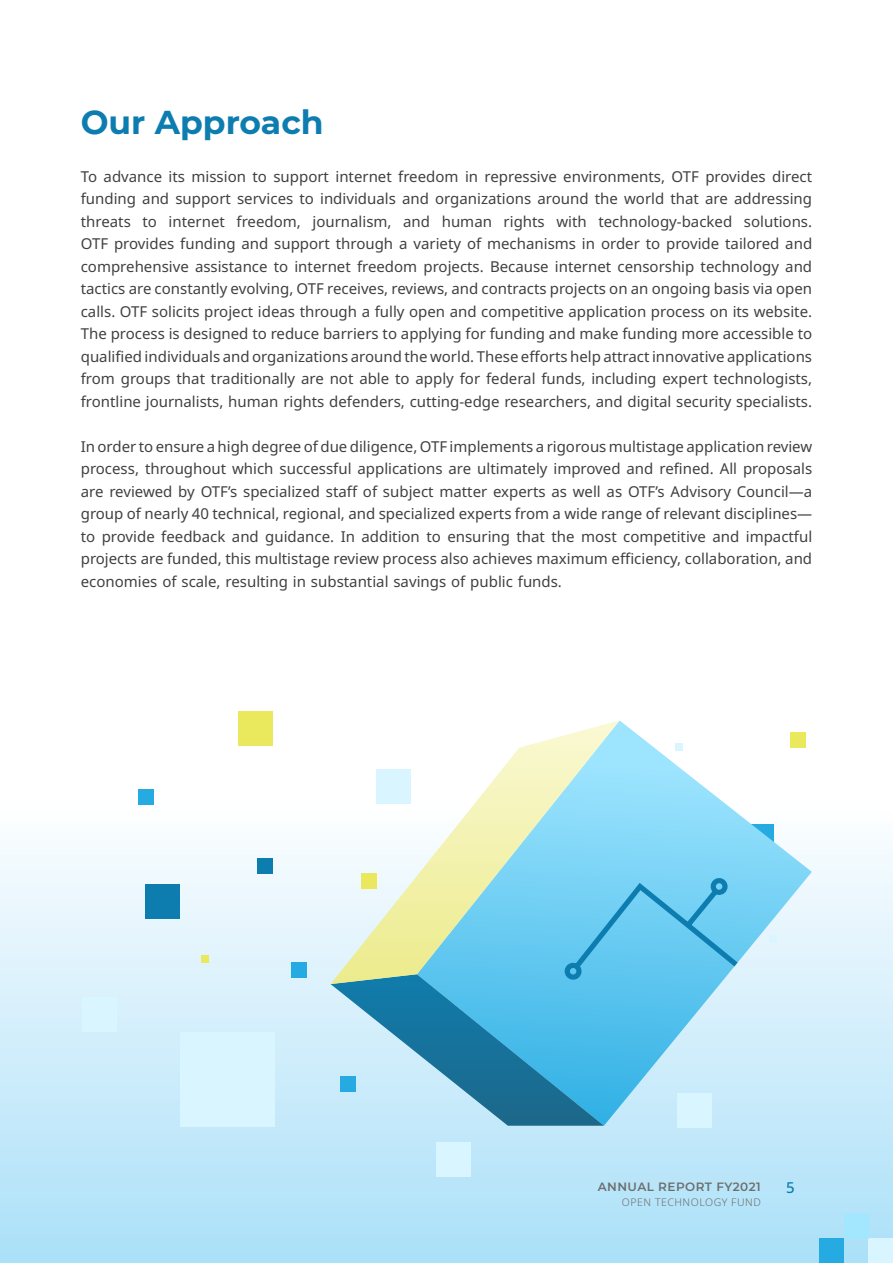
<style>
.page{position:relative;width:893px;height:1263px;background:#fff}
.page>*{position:absolute;margin:0;border:0;box-sizing:border-box;transform-origin:0 0}
._6_pt{font:700 33px "Montserrat";color:#0d7db0}
._6_pt-2{font:15px/22.5px "Noto Sans";color:#404041;text-align:justify}
.t1{font:500 15px "Noto Sans";color:#0d7db0}
.t2{font:600 12px "Montserrat";letter-spacing:.04em;color:#6e6e6e}
.t3{font:300 10.5px "Noto Sans";letter-spacing:.05em;color:#6e6e6e}
</style>
<div class="page">
<div style="left:0;top:809px;width:893px;height:454px;background:linear-gradient(to bottom,#fcfdff,#abe0f8)"></div>
<div style="left:146px;top:884px;width:34px;height:35px;background:#0d7db0"></div>
<div style="left:436px;top:1142px;width:35px;height:34px;background:#d9f5ff"></div>
<div style="left:180px;top:1031px;width:95px;height:95px;background:#d9f5ff"></div>
<div style="left:82px;top:997px;width:35px;height:34px;background:#d9f5ff"></div>
<div style="left:238px;top:710px;width:34px;height:35px;background:#eae85d"></div>
<div style="left:138px;top:789px;width:15px;height:15px;background:#25aae1"></div>
<div style="left:257px;top:858px;width:15px;height:15px;background:#0d7db0"></div>
<div style="left:201px;top:955px;width:7px;height:7px;background:#eae85d"></div>
<div style="left:291px;top:962px;width:15px;height:16px;background:#25aae1"></div>
<div style="left:678px;top:1093px;width:34px;height:35px;background:#d9f5ff"></div>
<svg style="left:620px;top:721px;width:192px;height:405px"></svg>
<svg style="left:331px;top:720px;width:289px;height:159px"></svg>
<svg style="left:331px;top:879px;width:412px;height:247px;background:#7dc7de"></svg>
<div style="left:710px;top:878px;width:18px;height:17px;border:5px solid #0d7db0;border-radius:50%"></div>
<div style="left:564px;top:962px;width:18px;height:18px;border:5px solid #0d7db0;border-radius:50%"></div>
<div style="left:820px;top:1238px;width:24px;height:25px;background:#25aae1"></div>
<div style="left:868px;top:1238px;width:25px;height:25px;background:#d9f5ff"></div>
<div style="left:844px;top:1214px;width:24px;height:24px;background:#a3e7ff"></div>
<p class="_6_pt" style="left:81px;top:98px;width:244px">Our Approach</p>
<p class="_6_pt-2" style="left:81px;top:165px;width:733px">To advance its mission to support internet freedom in repressive environments, OTF provides direct funding and support services to individuals and organizations around the world that are addressing threats to internet freedom, journalism, and human rights with technology-backed solutions.<br>OTF provides funding and support through a variety of mechanisms in order to provide tailored and comprehensive assistance to internet freedom projects. Because internet censorship technology and tactics are constantly evolving, OTF receives, reviews, and contracts projects on an ongoing basis via open calls. OTF solicits project ideas through a fully open and competitive application process on its website.<br>The process is designed to reduce barriers to applying for funding and make funding more accessible to qualified individuals and organizations around the world. These efforts help attract innovative applications from groups that traditionally are not able to apply for federal funds, including expert technologists, frontline journalists, human rights defenders, cutting-edge researchers, and digital security specialists.</p>
<p class="_6_pt-2" style="left:81px;top:435px;width:733px">In order to ensure a high degree of due diligence, OTF implements a rigorous multistage application review process, throughout which successful applications are ultimately improved and refined. All proposals are reviewed by OTF’s specialized staff of subject matter experts as well as OTF’s Advisory Council—a group of nearly 40 technical, regional, and specialized experts from a wide range of relevant disciplines— to provide feedback and guidance. In addition to ensuring that the most competitive and impactful projects are funded, this multistage review process also achieves maximum efficiency, collaboration, and economies of scale, resulting in substantial savings of public funds.</p>
<p class="t2" style="left:598px;top:1178px;width:165px">ANNUAL REPORT FY2021</p>
<p class="t1" style="left:786px;top:1177px;width:10px">5</p>
<p class="t3" style="left:622px;top:1194px;width:140px">OPEN TECHNOLOGY FUND</p>
</div>
